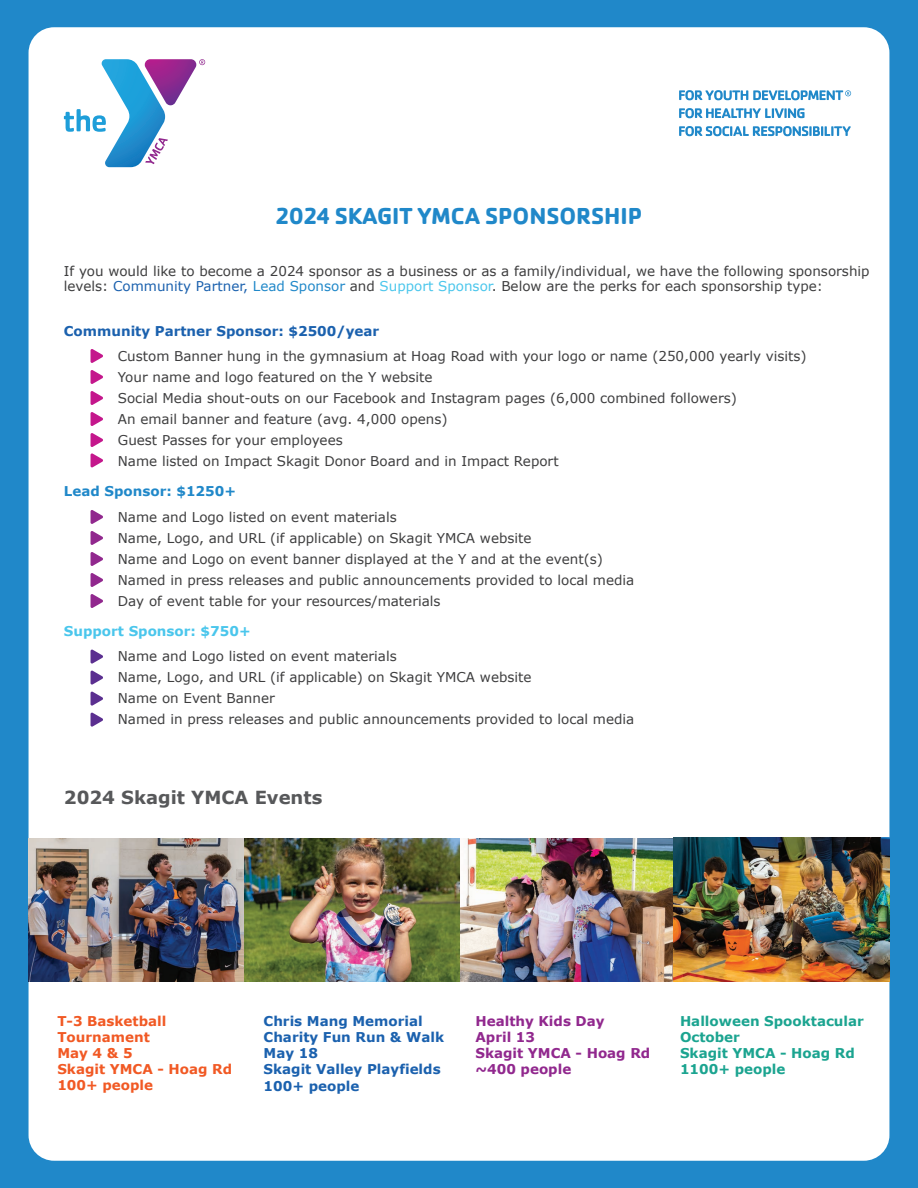
<style>
.page{position:relative;width:918px;height:1188px;background:#2088c9}
.page>*{position:absolute;margin:0;border:0;box-sizing:border-box;transform-origin:0 0}
.t1{font:700 24px "Cachet Pro";color:#2088c9}
.t2{font:700 18px "Verdana";color:#57585a}
.t3{font:13.5px/21px "Verdana";color:#3e3e3f}
.t4{font:700 13.5px/16.2px "Verdana";color:#1b61ae}
.t5{font:700 13.5px/16.2px "Verdana";color:#f15924}
.t6{font:700 13.5px/16.2px "Verdana";color:#1ba490}
.t7{font:700 13.5px/16.2px "Verdana";color:#91288e}
.t8{font:700 13.5px "Verdana";color:#4ac6ec}
.t9{font:700 13.5px "Verdana";color:#2088c9}
.s1{color:#1b61ae}
.s2{color:#2088c9}
.s3{color:#4ac6ec}
</style>
<div class="page">
<div style="left:29px;top:27px;width:860px;height:1134px;background:#fff;border-radius:26px"></div>
<img style="left:460px;top:838px;width:429px;height:144px">
<img style="left:29px;top:838px;width:431px;height:144px">
<svg style="left:91px;top:510px;width:12px;height:14px"></svg>
<svg style="left:91px;top:531px;width:12px;height:14px"></svg>
<svg style="left:91px;top:552px;width:12px;height:14px"></svg>
<svg style="left:91px;top:573px;width:12px;height:14px"></svg>
<svg style="left:91px;top:594px;width:12px;height:14px"></svg>
<svg style="left:91px;top:650px;width:12px;height:14px"></svg>
<svg style="left:91px;top:671px;width:12px;height:14px"></svg>
<svg style="left:91px;top:692px;width:12px;height:14px"></svg>
<svg style="left:91px;top:713px;width:12px;height:14px"></svg>
<svg style="left:91px;top:349px;width:12px;height:14px"></svg>
<svg style="left:91px;top:370px;width:12px;height:14px"></svg>
<svg style="left:91px;top:391px;width:12px;height:14px"></svg>
<svg style="left:91px;top:412px;width:12px;height:14px"></svg>
<svg style="left:91px;top:433px;width:12px;height:14px"></svg>
<svg style="left:91px;top:453px;width:12px;height:14px"></svg>
<svg style="left:64px;top:59px;width:141px;height:108px"></svg>
<svg style="left:679px;top:108px;width:126px;height:10px"></svg>
<svg style="left:679px;top:126px;width:172px;height:10px"></svg>
<svg style="left:679px;top:90px;width:172px;height:10px"></svg>
<h1 class="t1" style="left:276px;top:201px;width:368px">2024 SKAGIT YMCA SPONSORSHIP</h1>
<p class="t3" style="left:64px;top:263px;width:807px;line-height:15px">If you would like to become a 2024 sponsor as a business or as a family/individual, we have the following sponsorship levels: <span class="s1">Community Partner,</span> <span class="s2">Lead Sponsor</span> and <span class="s3">Support Sponsor</span>. Below are the perks for each sponsorship type:</p>
<p class="t4" style="left:64px;top:323px;width:317px">Community Partner Sponsor: $2500/year</p>
<p class="t3" style="left:118px;top:346px;width:690px">Custom Banner hung in the gymnasium at Hoag Road with your logo or name (250,000 yearly visits)<br>Your name and logo featured on the Y website<br>Social Media shout-outs on our Facebook and Instagram pages (6,000 combined followers)<br>An email banner and feature (avg. 4,000 opens)<br>Guest Passes for your employees<br>Name listed on Impact Skagit Donor Board and in Impact Report</p>
<p class="t9" style="left:64px;top:482px;width:174px">Lead Sponsor: $1250+</p>
<p class="t3" style="left:118px;top:506px;width:518px">Name and Logo listed on event materials<br>Name, Logo, and URL (if applicable) on Skagit YMCA website<br>Name and Logo on event banner displayed at the Y and at the event(s)<br>Named in press releases and public announcements provided to local media Day of event table for your resources/materials</p>
<p class="t8" style="left:64px;top:622px;width:188px">Support Sponsor: $750+</p>
<p class="t3" style="left:118px;top:646px;width:518px">Name and Logo listed on event materials<br>Name, Logo, and URL (if applicable) on Skagit YMCA website<br>Name on Event Banner<br>Named in press releases and public announcements provided to local media</p>
<h2 class="t2" style="left:64px;top:786px;width:260px">2024 Skagit YMCA Events</h2>
<p class="t5" style="left:57px;top:1013px;width:176px">T-3 Basketball<br>Tournament<br>May 4 &amp; 5<br>Skagit YMCA - Hoag Rd<br>100+ people</p>
<p class="t4" style="left:264px;top:1013px;width:182px">Chris Mang Memorial<br>Charity Fun Run &amp; Walk<br>May 18<br>Skagit Valley Playfields<br>100+ people</p>
<p class="t7" style="left:476px;top:1013px;width:176px">Healthy Kids Day<br>April 13<br>Skagit YMCA - Hoag Rd ~400 people</p>
<p class="t6" style="left:680px;top:1013px;width:185px">Halloween Spooktacular<br>October<br>Skagit YMCA - Hoag Rd<br>1100+ people</p>
</div>
